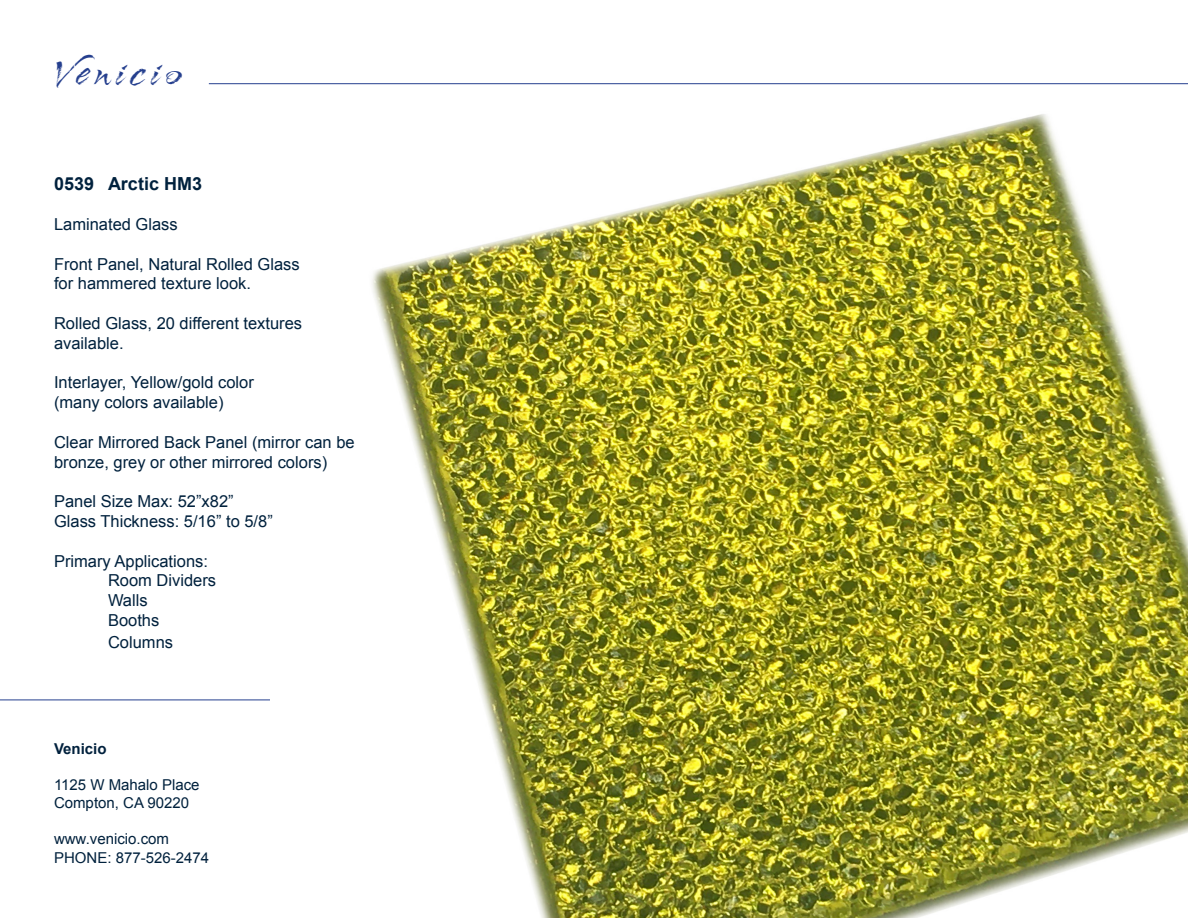
<style>
.page{position:relative;width:1188px;height:918px;background:#fff}
.page>*{position:absolute;margin:0;border:0;box-sizing:border-box;transform-origin:0 0}
.t1{font:45px "Arid ITC";letter-spacing:.1em;color:#253f8e}
.t2{font:700 18px "Arial";color:#00213d}
.t3{font:16.5px/19.8px "Arial";color:#00213d}
.t4{font:15px "Arial";color:#00213d}
.t5{font:700 15px "Arial";color:#00213d}
</style>
<div class="page">
<hr style="left:209px;top:83px;width:979px;height:1px;background:#253f8e">
<img style="left:372px;top:114px;width:816px;height:804px">
<hr style="left:0;top:700px;width:270px;height:1px;background:#253f8e">
<p class="t1" style="left:55px;top:48px;width:129px">Venicio</p>
<p class="t2" style="left:54px;top:174px;width:150px">0539 Arctic HM3</p>
<p class="t3" style="left:54px;top:214px;width:125px">Laminated Glass</p>
<p class="t3" style="left:54px;top:254px;width:247px">Front Panel, Natural Rolled Glass for hammered texture look.</p>
<p class="t3" style="left:54px;top:313px;width:250px">Rolled Glass, 20 different textures available.</p>
<p class="t3" style="left:54px;top:373px;width:201px">Interlayer, Yellow/gold color (many colors available)</p>
<p class="t3" style="left:54px;top:432px;width:302px">Clear Mirrored Back Panel (mirror can be bronze, grey or other mirrored colors)</p>
<p class="t3" style="left:54px;top:492px;width:181px">Panel Size Max: 52”x82”</p>
<p class="t3" style="left:54px;top:511px;width:220px">Glass Thickness: 5/16” to 5/8”</p>
<p class="t3" style="left:54px;top:551px;width:156px">Primary Applications:</p>
<p class="t3" style="left:108px;top:571px;width:110px">Room Dividers</p>
<p class="t3" style="left:108px;top:591px;width:41px">Walls</p>
<p class="t3" style="left:108px;top:610px;width:53px">Booths</p>
<p class="t3" style="left:108px;top:632px;width:67px">Columns</p>
<p class="t5" style="left:54px;top:740px;width:54px">Venicio</p>
<p class="t4" style="left:54px;top:774px;width:147px">1125 W Mahalo Place</p>
<p class="t4" style="left:54px;top:792px;width:137px">Compton, CA 90220</p>
<p class="t4" style="left:54px;top:828px;width:117px">www.venicio.com</p>
<p class="t4" style="left:54px;top:848px;width:157px">PHONE: 877-526-2474</p>
</div>
